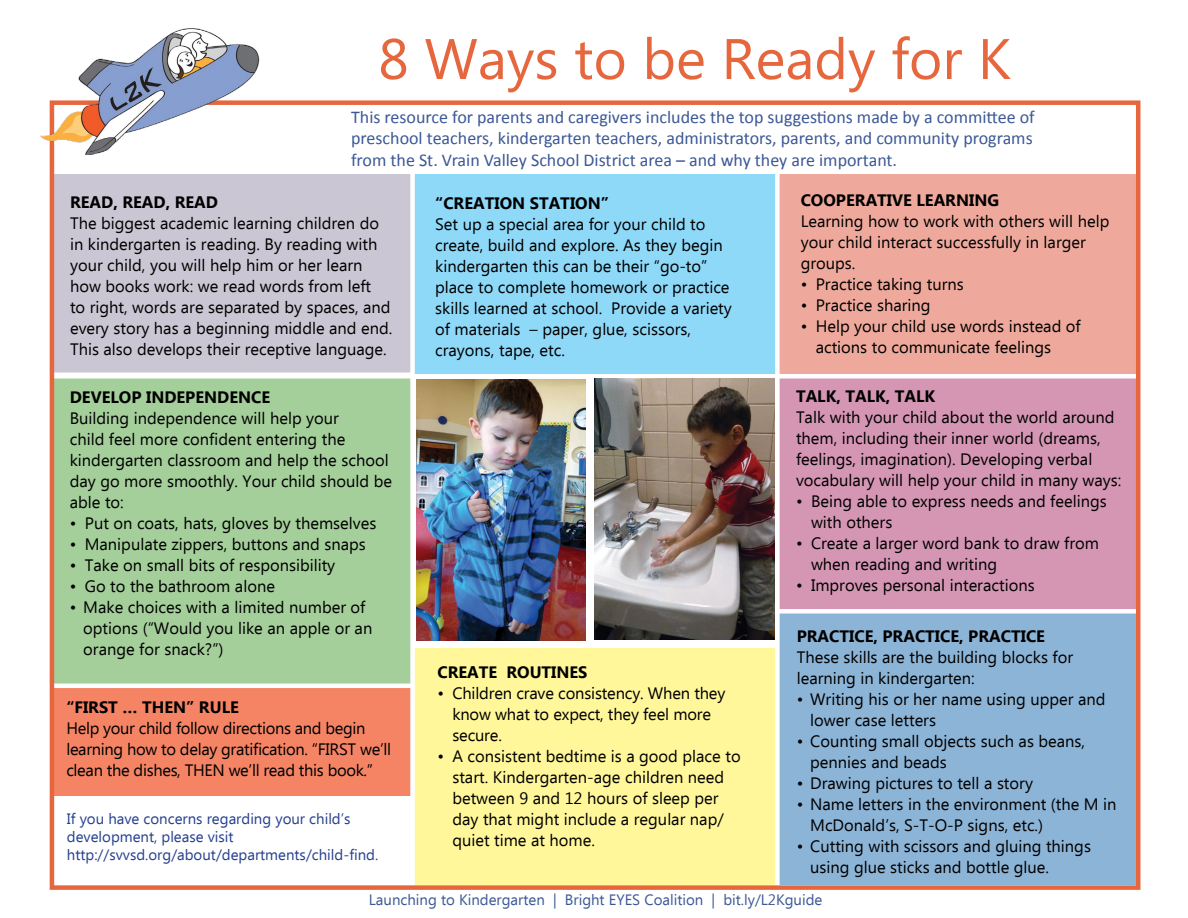
<style>
.page{position:relative;width:1188px;height:918px;background:#fff}
.page>*{position:absolute;margin:0;border:0;box-sizing:border-box;transform-origin:0 0}
.t1{font:57px "Ebrima";color:#e6673e}
.t2{font:18px/21.6px "Calibri";color:#3c5896;text-align:justify}
.t3{font:16.5px/21px "Ebrima";color:#000}
.t4{font:700 16.5px "Ebrima";color:#000}
.t5{font:16.5px/21px "Ebrima";letter-spacing:-.02em;color:#000}
.t6{font:15px/18px "Ebrima";color:#25408f}
.t7{font:15px "Ebrima";color:#3c5896}
</style>
<div class="page">
<div style="left:412px;top:175px;width:365px;height:200px;background:#8ed8f8"></div>
<div style="left:51px;top:375px;width:362px;height:311px;background:#a4ce9a"></div>
<div style="left:51px;top:174px;width:361px;height:201px;background:#cbc6d3"></div>
<div style="left:413px;top:649px;width:364px;height:236px;background:#fff799"></div>
<div style="left:777px;top:175px;width:360px;height:200px;background:#eea99c"></div>
<div style="left:777px;top:377px;width:360px;height:237px;background:#d496b3"></div>
<div style="left:777px;top:612px;width:360px;height:273px;background:#8cb4d7"></div>
<div style="left:51px;top:685px;width:362px;height:111px;background:#f58465"></div>
<div style="left:410px;top:174px;width:5px;height:711px;background:#fff"></div>
<div style="left:775px;top:170px;width:5px;height:717px;background:#fff"></div>
<hr style="left:54px;top:373px;width:359px;height:4px;background:#fff">
<hr style="left:54px;top:684px;width:359px;height:4px;background:#fff">
<div style="left:777px;top:609px;width:370px;height:5px;background:#fff"></div>
<div style="left:40px;top:374px;width:1097px;height:5px;background:#fff"></div>
<img style="left:594px;top:378px;width:181px;height:262px">
<img style="left:416px;top:379px;width:169px;height:261px">
<div style="left:50px;top:100px;width:1090px;height:790px;border:4px solid #e6673e"></div>
<img style="left:40px;top:28px;width:221px;height:126px">
<h1 class="t1" style="left:378px;top:18px;width:634px">8 Ways to be Ready for K</h1>
<p class="t2" style="left:351px;top:106px;width:685px">This resource for parents and caregivers includes the top suggestions made by a committee of preschool teachers, kindergarten teachers, administrators, parents, and community programs from the St. Vrain Valley School District area – and why they are important.</p>
<p class="t4" style="left:70px;top:190px;width:149px">READ, READ, READ</p>
<p class="t3" style="left:70px;top:213px;width:324px">The biggest academic learning children do in kindergarten is reading. By reading with your child, you will help him or her learn how books work: we read words from left<br>to right, words are separated by spaces, and every story has a beginning middle and end.<br>This also develops their receptive language.</p>
<p class="t4" style="left:70px;top:385px;width:202px">DEVELOP INDEPENDENCE</p>
<p class="t3" style="left:70px;top:408px;width:324px">Building independence will help your<br>child feel more confident entering the kindergarten classroom and help the school day go more smoothly. Your child should be able to:</p>
<p class="t3" style="left:70px;top:513px;width:308px">• Put on coats, hats, gloves by themselves</p>
<p class="t3" style="left:70px;top:534px;width:298px">• Manipulate zippers, buttons and snaps</p>
<p class="t3" style="left:70px;top:555px;width:267px">• Take on small bits of responsibility</p>
<p class="t3" style="left:70px;top:576px;width:207px">• Go to the bathroom alone</p>
<p class="t3" style="left:83px;top:597px;width:291px;text-indent:-13px">• Make choices with a limited number of options (“Would you like an apple or an orange for snack?”)</p>
<p class="t4" style="left:66px;top:694px;width:174px">“FIRST … THEN” RULE</p>
<p class="t5" style="left:66px;top:718px;width:326px">Help your child follow directions and begin learning how to delay gratification. “FIRST we’ll clean the dishes, THEN we’ll read this book.”</p>
<p class="t6" style="left:67px;top:810px;width:313px">If you have concerns regarding your child’s development, please visit http://svvsd.org/about/departments/child-find.</p>
<p class="t4" style="left:435px;top:191px;width:175px">“CREATION STATION”</p>
<p class="t3" style="left:435px;top:215px;width:298px">Set up a special area for your child to create, build and explore. As they begin kindergarten this can be their “go-to” place to complete homework or practice skills learned at school. Provide a variety of materials – paper, glue, scissors, crayons, tape, etc.</p>
<p class="t4" style="left:437px;top:660px;width:152px">CREATE ROUTINES</p>
<p class="t3" style="left:452px;top:684px;width:275px;text-indent:-15px">• Children crave consistency. When they know what to expect, they feel more secure.</p>
<p class="t3" style="left:452px;top:747px;width:290px;text-indent:-15px">• A consistent bedtime is a good place to start. Kindergarten-age children need between 9 and 12 hours of sleep per day that might include a regular nap/ quiet time at home.</p>
<p class="t4" style="left:801px;top:188px;width:200px">COOPERATIVE LEARNING</p>
<p class="t3" style="left:801px;top:212px;width:310px">Learning how to work with others will help your child interact successfully in larger groups.</p>
<p class="t3" style="left:801px;top:275px;width:165px">• Practice taking turns</p>
<p class="t3" style="left:801px;top:296px;width:131px">• Practice sharing</p>
<p class="t3" style="left:816px;top:317px;width:267px;text-indent:-15px">• Help your child use words instead of actions to communicate feelings</p>
<p class="t4" style="left:796px;top:384px;width:141px">TALK, TALK, TALK</p>
<p class="t3" style="left:796px;top:408px;width:327px">Talk with your child about the world around them, including their inner world (dreams, feelings, imagination). Developing verbal vocabulary will help your child in many ways:</p>
<p class="t3" style="left:811px;top:492px;width:297px;text-indent:-15px">• Being able to express needs and feelings with others</p>
<p class="t3" style="left:811px;top:534px;width:290px;text-indent:-15px">• Create a larger word bank to draw from when reading and writing</p>
<p class="t3" style="left:796px;top:576px;width:240px">• Improves personal interactions</p>
<p class="t4" style="left:797px;top:624px;width:250px">PRACTICE, PRACTICE, PRACTICE</p>
<p class="t3" style="left:797px;top:648px;width:278px">These skills are the building blocks for learning in kindergarten:</p>
<p class="t3" style="left:810px;top:690px;width:297px;text-indent:-13px">• Writing his or her name using upper and lower case letters</p>
<p class="t3" style="left:810px;top:732px;width:276px;text-indent:-13px">• Counting small objects such as beans, pennies and beads</p>
<p class="t3" style="left:797px;top:774px;width:238px">• Drawing pictures to tell a story</p>
<p class="t3" style="left:810px;top:795px;width:308px;text-indent:-13px">• Name letters in the environment (the M in<br>McDonald’s, S-T-O-P signs, etc.)</p>
<p class="t3" style="left:810px;top:837px;width:282px;text-indent:-13px">• Cutting with scissors and gluing things using glue sticks and bottle glue.</p>
<p class="t7" style="left:369px;top:889px;width:455px">Launching to Kindergarten | Bright EYES Coalition | bit.ly/L2Kguide</p>
</div>
